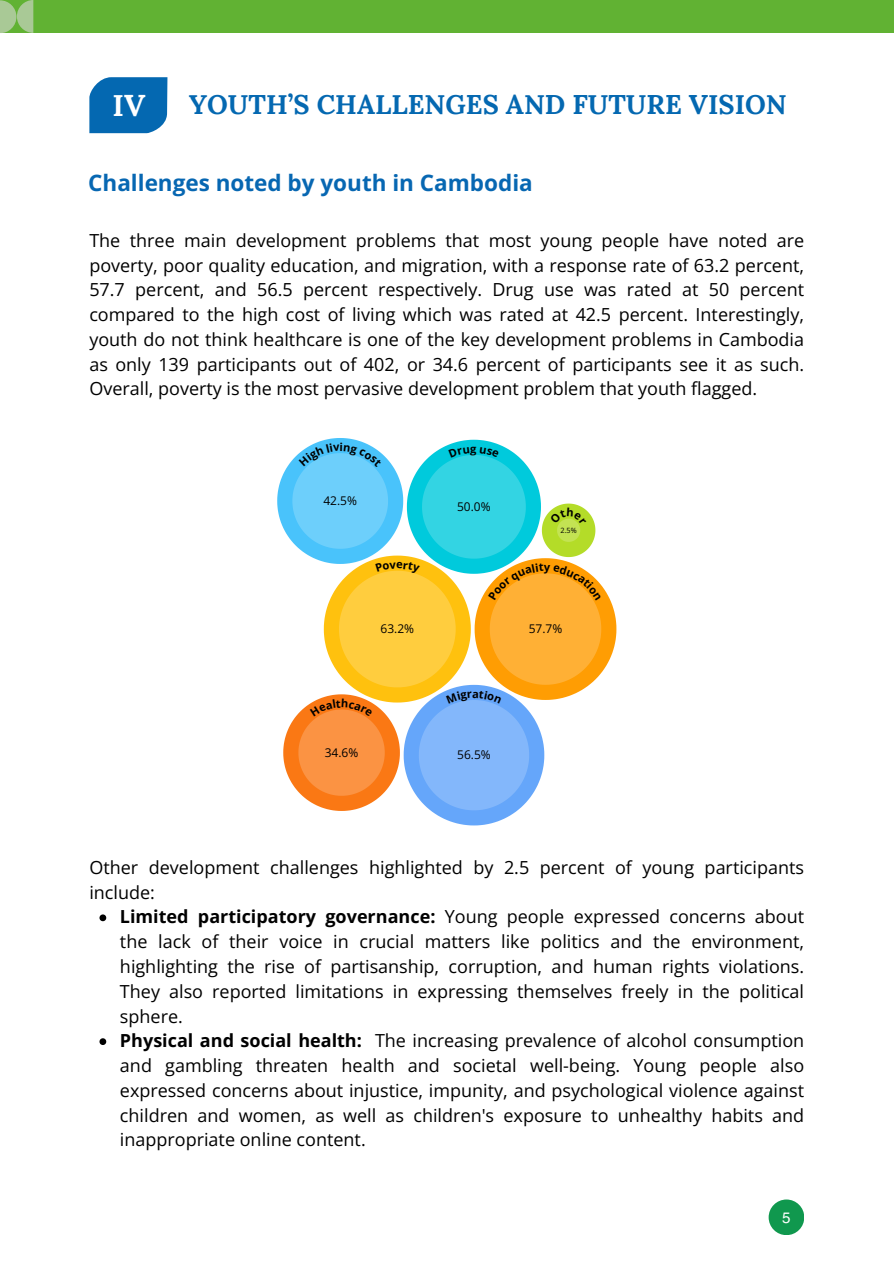
<style>
.page{position:relative;width:894px;height:1264px;background:#fff}
.page>*{position:absolute;margin:0;border:0;box-sizing:border-box;transform-origin:0 0}
.t1{font:700 30px "Lora";color:#fff}
.t2{font:700 27px "Lora";color:#0468b1}
.t3{font:700 22.5px "Open Sans";color:#0767b2}
.t4{font:18px/24.8px "Open Sans";color:#000;text-align:justify}
.t5{font:15px "Helios";color:#fff}
.t6{font:12px "Open Sans";color:#000}
.t7{font:7.2px "Open Sans";color:#000}
.s1{font-weight:700}
</style>
<div class="page">
<svg style="left:99px;top:914px;width:7px;height:7px"></svg>
<svg style="left:99px;top:1038px;width:7px;height:7px"></svg>
<svg style="left:89px;top:77px;width:78px;height:56px;background:#1270b5"></svg>
<div style="left:0;top:0;width:893px;height:33px;background:#61b233"></div>
<div style="left:768px;top:1199px;width:36px;height:36px;background:#10984e;border-radius:50%"></div>
<svg style="left:0;top:0;width:33px;height:33px"></svg>
<svg style="left:277px;top:438px;width:339px;height:387px"></svg>
<p class="t1" style="left:112px;top:85px;width:34px">IV</p>
<p class="t2" style="left:189px;top:86px;width:599px">YOUTH’S CHALLENGES AND FUTURE VISION</p>
<h3 class="t3" style="left:88px;top:167px;width:446px">Challenges noted by youth in Cambodia</h3>
<p class="t4" style="left:89px;top:227px;width:716px">The three main development problems that most young people have noted are poverty, poor quality education, and migration, with a response rate of 63.2 percent, 57.7 percent, and 56.5 percent respectively. Drug use was rated at 50 percent compared to the high cost of living which was rated at 42.5 percent. Interestingly, youth do not think healthcare is one of the key development problems in Cambodia as only 139 participants out of 402, or 34.6 percent of participants see it as such.<br>Overall, poverty is the most pervasive development problem that youth flagged.</p>
<p class="t6" style="left:323px;top:492px;width:35px">42.5%</p>
<p class="t6" style="left:457px;top:498px;width:35px">50.0%</p>
<p class="t7" style="left:560px;top:525px;width:18px">2.5%</p>
<p class="t6" style="left:380px;top:620px;width:35px">63.2%</p>
<p class="t6" style="left:528px;top:620px;width:35px">57.7%</p>
<p class="t6" style="left:325px;top:743px;width:35px">34.6%</p>
<p class="t6" style="left:457px;top:746px;width:35px">56.5%</p>
<p class="t4" style="left:89px;top:854px;width:716px">Other development challenges highlighted by 2.5 percent of young participants include:</p>
<p class="t4" style="left:120px;top:904px;width:685px"><span class="s1">Limited participatory governance:</span> Young people expressed concerns about the lack of their voice in crucial matters like politics and the environment, highlighting the rise of partisanship, corruption, and human rights violations.<br>They also reported limitations in expressing themselves freely in the political sphere.</p>
<p class="t4" style="left:120px;top:1027px;width:685px"><span class="s1">Physical and social health:</span> The increasing prevalence of alcohol consumption and gambling threaten health and societal well-being. Young people also expressed concerns about injustice, impunity, and psychological violence against children and women, as well as children's exposure to unhealthy habits and</p>
<h1 class="t4" style="left:120px;top:1126px;width:247px">inappropriate online content.</h1>
<p class="t5" style="left:782px;top:1207px;width:10px">5</p>
</div>
